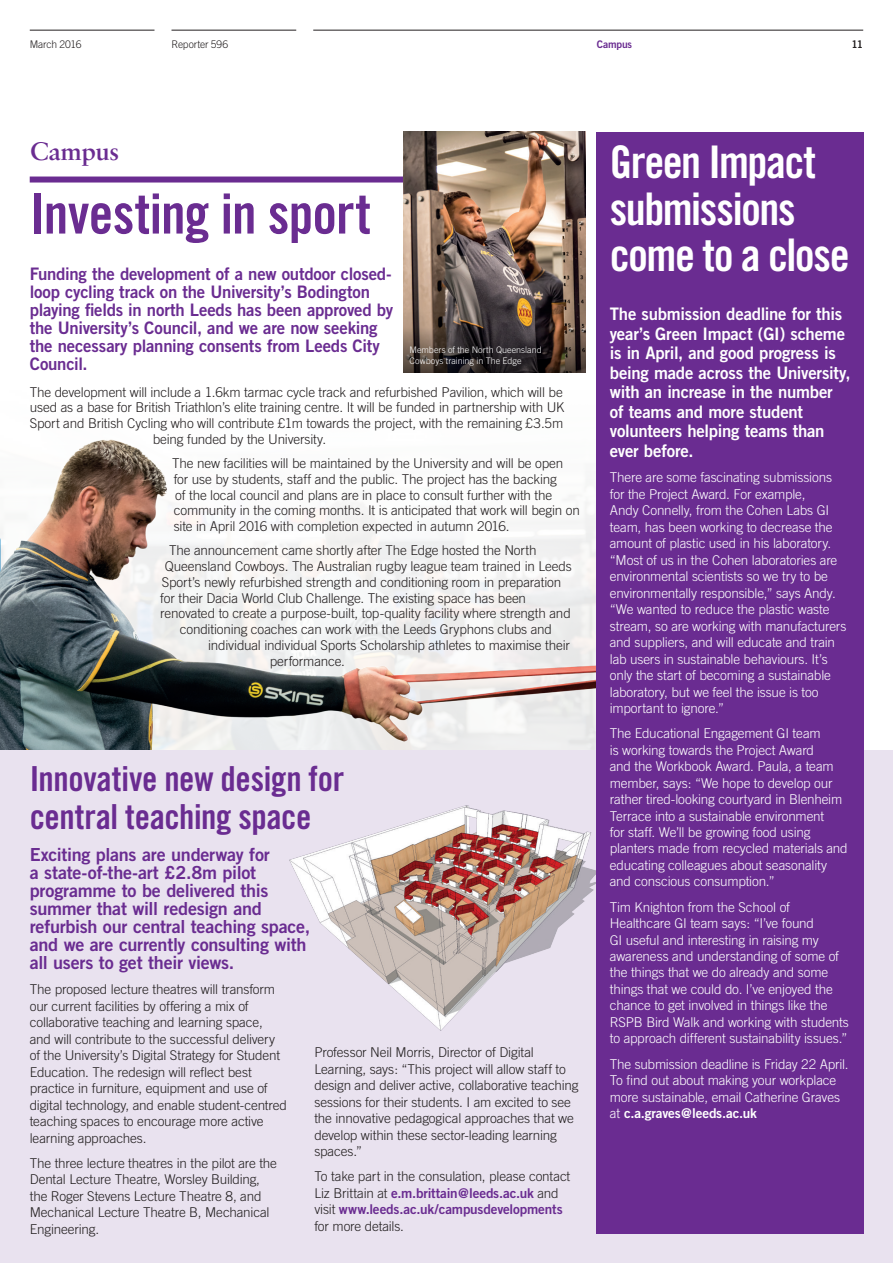
<style>
.page{position:relative;width:893px;height:1263px;background:#fff}
.page>*{position:absolute;margin:0;border:0;box-sizing:border-box;transform-origin:0 0}
.t1{font:55.5px "Trade Gothic Bold Cond Twenty";letter-spacing:-.015em;color:#6a2c91}
.t2{font:45px/46.5px "Trade Gothic Bold Cond Twenty";letter-spacing:-.035em;color:#fff}
.t3{font:34.5px/37.5px "Trade Gothic Bold Cond Twenty";letter-spacing:-.01em;color:#6a2c91}
.t4{font:27px "Sabon Semi Bold PL";letter-spacing:-.02em;color:#6a2c91}
.t5{font:18px/18px "Trade Gothic Bold Two";letter-spacing:-.015em;color:#6a2c91}
.t6{font:17.25px/18px "Trade Gothic Bold Two";letter-spacing:-.01em;color:#6a2c91}
.t7{font:17.25px/19.5px "Trade Gothic Bold Two";letter-spacing:-.01em;color:#fff}
.t8{font:300 13.5px/16.5px "Trade Gothic";letter-spacing:-.01em;color:#231f20}
.t9{font:300 13.5px/16.5px "Trade Gothic";letter-spacing:-.015em;color:#fff}
.t10{font:13.5px/16.5px "Trade Gothic Bold Two";letter-spacing:-.015em;color:#6a2c91}
.t11{font:13.5px "Trade Gothic Bold Two";letter-spacing:-.01em;color:#fff}
.t12{font:300 10.5px "Trade Gothic";letter-spacing:-.015em;color:#231f20}
.t13{font:10.5px "Trade Gothic Bold Two";letter-spacing:-.015em;color:#6a2c91}
.t14{font:10.5px "Trade Gothic Bold Two";color:#231f20}
.t15{font:300 9px/10.5px "Trade Gothic";letter-spacing:.005em;color:#fff}
.s1{font-family:"Trade Gothic";font-weight:300;color:#231f20}
.s2{font-family:"Trade Gothic";font-weight:300}
</style>
<div class="page">
<img style="left:0;top:358px;width:597px;height:392px">
<div style="left:0;top:750px;width:893px;height:513px;background:#e9e2ef"></div>
<img style="left:289px;top:806px;width:302px;height:224px">
<hr style="left:313px;top:30px;width:550px;height:1px;background:#231f20">
<hr style="left:171px;top:30px;width:125px;height:1px;background:#231f20">
<hr style="left:30px;top:30px;width:124px;height:1px;background:#231f20">
<div style="left:30px;top:177px;width:554px;height:6px;background:#6a2c91"></div>
<img style="left:403px;top:132px;width:182px;height:180px">
<svg style="left:403px;top:312px;width:182px;height:60px;background:#473a34"></svg>
<div style="left:597px;top:132px;width:267px;height:1101px;background:#6a2c91"></div>
<p class="t12" style="left:30px;top:38px;width:53px">March 2016</p>
<p class="t12" style="left:171px;top:38px;width:58px">Reporter 596</p>
<p class="t13" style="left:597px;top:37px;width:37px">Campus</p>
<p class="t14" style="left:852px;top:37px;width:13px">11</p>
<h3 class="t4" style="left:30px;top:135px;width:91px">Campus</h3>
<h1 class="t1" style="left:30px;top:180px;width:343px">Investing in sport</h1>
<p class="t6" style="left:30px;top:264px;width:365px">Funding the development of a new outdoor closed&shy;loop cycling track on the University’s Bodington playing fields in north Leeds has been approved by the University’s Council, and we are now seeking the necessary planning consents from Leeds City Council.</p>
<p class="t8" style="left:30px;top:383px;width:534px">The development will include a 1.6km tarmac cycle track and refurbished Pavilion, which will be</p>
<p class="t8" style="left:30px;top:399px;width:536px">used as a base for British Triathlon’s elite training centre. It will be funded in partnership with UK</p>
<p class="t8" style="left:30px;top:415px;width:535px">Sport and British Cycling who will contribute £1m towards the project, with the remaining £3.5m</p>
<p class="t8" style="left:153px;top:431px;width:175px">being funded by the University.</p>
<p class="t8" style="left:172px;top:455px;width:409px;line-height:15.8px">The new facilities will be maintained by the University and will be open for use by students, staff and the public. The project has the backing<br>of the local council and plans are in place to consult further with the community in the coming months. It is anticipated that work will begin on site in April 2016 with completion expected in autumn 2016.</p>
<p class="t8" style="left:169px;top:542px;width:369px">The announcement came shortly after The Edge hosted the North</p>
<p class="t8" style="left:165px;top:558px;width:408px">Queensland Cowboys. The Australian rugby league team trained in Leeds</p>
<p class="t8" style="left:162px;top:574px;width:401px">Sport’s newly refurbished strength and conditioning room in preparation</p>
<p class="t8" style="left:160px;top:589px;width:367px">for their Dacia World Club Challenge. The existing space has been</p>
<p class="t8" style="left:160px;top:605px;width:412px">renovated to create a purpose-built, top-quality facility where strength and</p>
<p class="t8" style="left:180px;top:621px;width:374px">conditioning coaches can work with the Leeds Gryphons clubs and</p>
<p class="t8" style="left:208px;top:637px;width:363px">individual individual Sports Scholarship athletes to maximise their</p>
<p class="t8" style="left:270px;top:652px;width:77px">performance.</p>
<p class="t15" style="left:409px;top:344px;width:134px">Members of the North Queensland<br>Cowboys training in The Edge</p>
<h3 class="t3" style="left:30px;top:760px;width:316px">Innovative new design for central teaching space</h3>
<h3 class="t5" style="left:30px;top:845px;width:282px">Exciting plans are underway for<br>a state-of-the-art £2.8m pilot programme to be delivered this summer that will redesign and refurbish our central teaching space, and we are currently consulting with all users to get their views.</h3>
<p class="t8" style="left:30px;top:981px;width:259px">The proposed lecture theatres will transform our current facilities by offering a mix of collaborative teaching and learning space, and will contribute to the successful delivery of the University’s Digital Strategy for Student Education. The redesign will reflect best practice in furniture, equipment and use of digital technology, and enable student-centred teaching spaces to encourage more active learning approaches.</p>
<p class="t8" style="left:30px;top:1154px;width:249px">The three lecture theatres in the pilot are the Dental Lecture Theatre, Worsley Building, the Roger Stevens Lecture Theatre 8, and Mechanical Lecture Theatre B, Mechanical Engineering.</p>
<p class="t8" style="left:314px;top:1044px;width:266px">Professor Neil Morris, Director of Digital Learning, says: “This project will allow staff to design and deliver active, collaborative teaching sessions for their students. I am excited to see the innovative pedagogical approaches that we develop within these sector-leading learning spaces.”</p>
<p class="t8" style="left:314px;top:1168px;width:257px">To take part in the consulation, please contact</p>
<p class="t10" style="left:314px;top:1184px;width:250px"><span class="s1">Liz Brittain at</span> e.m.brittain@leeds.ac.uk <span class="s1">and visit</span> www.leeds.ac.uk/campusdevelopments</p>
<p class="t8" style="left:314px;top:1218px;width:91px">for more details.</p>
<h2 class="t2" style="left:610px;top:139px;width:241px">Green Impact submissions come to a close</h2>
<p class="t7" style="left:610px;top:304px;width:242px">The submission deadline for this year’s Green Impact (GI) scheme is in April, and good progress is being made across the University, with an increase in the number of teams and more student volunteers helping teams than ever before.</p>
<p class="t9" style="left:610px;top:469px;width:238px">There are some fascinating submissions for the Project Award. For example,<br>Andy Connelly, from the Cohen Labs GI team, has been working to decrease the amount of plastic used in his laboratory. “Most of us in the Cohen laboratories are environmental scientists so we try to be environmentally responsible,” says Andy. “We wanted to reduce the plastic waste stream, so are working with manufacturers and suppliers, and will educate and train lab users in sustainable behaviours. It’s only the start of becoming a sustainable laboratory, but we feel the issue is too important to ignore.”</p>
<p class="t9" style="left:610px;top:725px;width:239px">The Educational Engagement GI team<br>is working towards the Project Award<br>and the Workbook Award. Paula, a team member, says: “We hope to develop our rather tired-looking courtyard in Blenheim Terrace into a sustainable environment<br>for staff. We’ll be growing food using planters made from recycled materials and educating colleagues about seasonality and conscious consumption.”</p>
<p class="t9" style="left:610px;top:898px;width:241px">Tim Knighton from the School of Healthcare GI team says: “I’ve found<br>GI useful and interesting in raising my awareness and understanding of some of the things that we do already and some things that we could do. I’ve enjoyed the chance to get involved in things like the RSPB Bird Walk and working with students to approach different sustainability issues.”</p>
<p class="t9" style="left:610px;top:1055px;width:240px">The submission deadline is Friday 22 April.<br>To find out about making your workplace more sustainable, email Catherine Graves</p>
<p class="t11" style="left:610px;top:1105px;width:149px"><span class="s2">at</span> c.a.graves@leeds.ac.uk</p>
</div>
